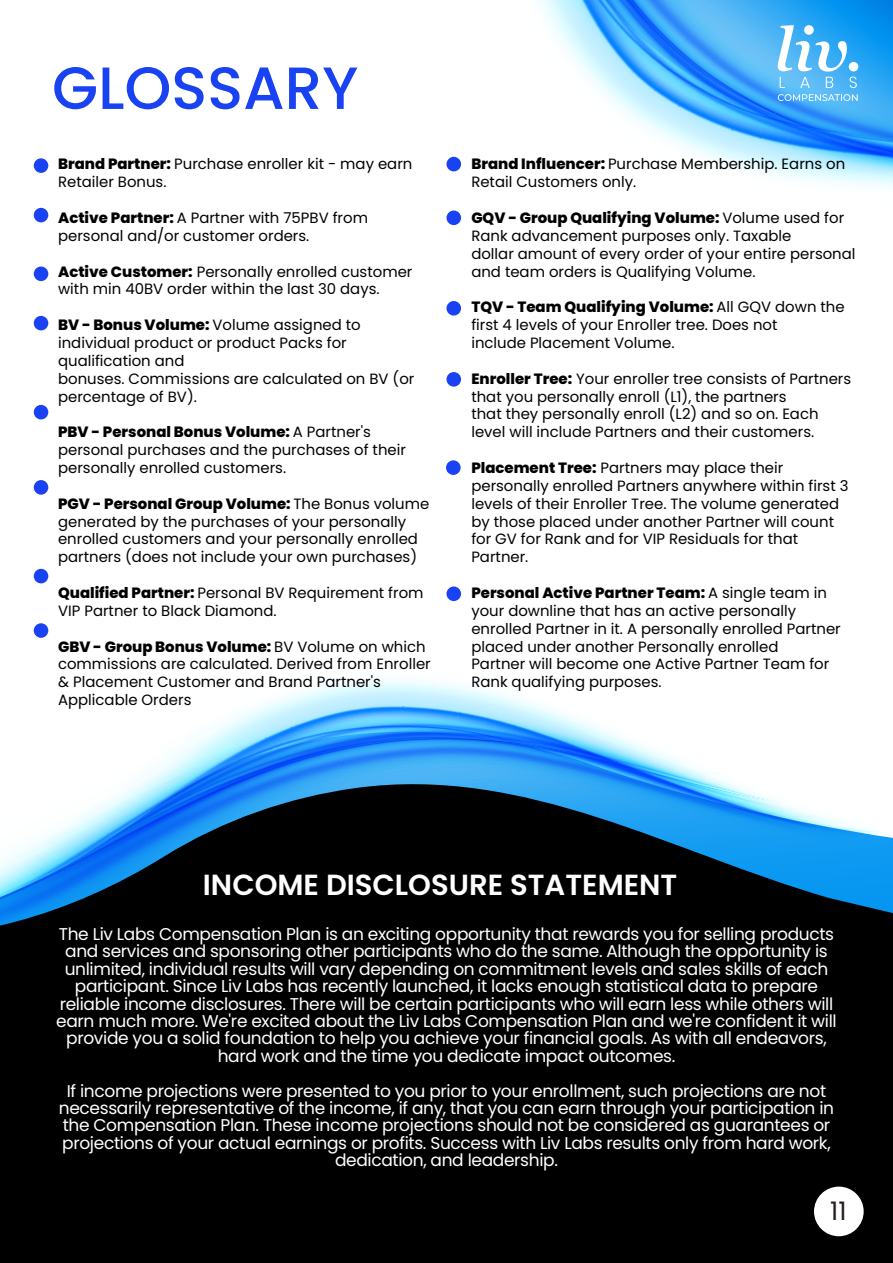
<style>
.page{position:relative;width:893px;height:1263px;background:#fff}
.page>*{position:absolute;margin:0;border:0;box-sizing:border-box;transform-origin:0 0}
.t1{font:500 59.55px "Poppins";color:#1942f2}
.t2{font:600 29.1px "Poppins";color:#fff}
.t3{font:25.5px "Poppins";color:#231f20}
.t4{font:16.95px/17.4px "Poppins";letter-spacing:-.02em;color:#fff;text-align:center}
.t5{font:14.85px/17.9px "Poppins";color:#000}
.s1{font-weight:800}
</style>
<div class="page">
<svg style="left:447px;top:178px;width:446px;height:48px"></svg>
<svg style="left:447px;top:0;width:446px;height:178px"></svg>
<div style="left:0;top:837px;width:893px;height:426px;background:#000"></div>
<svg style="left:292px;top:679px;width:213px;height:16px"></svg>
<svg style="left:0;top:695px;width:875px;height:319px;background:#131414"></svg>
<svg style="left:0;top:700px;width:892px;height:256px"></svg>
<svg style="left:0;top:704px;width:614px;height:248px"></svg>
<svg style="left:0;top:724px;width:694px;height:210px;background:#395e7d"></svg>
<div style="left:814px;top:1186px;width:50px;height:50px;background:#fff;border-radius:50%"></div>
<svg style="left:605px;top:0;width:288px;height:143px;background:#56b3f9"></svg>
<div style="left:34px;top:158px;width:14px;height:15px;background:#1942f2;border-radius:50%"></div>
<div style="left:34px;top:208px;width:14px;height:14px;background:#1942f2;border-radius:50%"></div>
<div style="left:34px;top:266px;width:14px;height:15px;background:#1942f2;border-radius:50%"></div>
<div style="left:34px;top:316px;width:14px;height:14px;background:#1942f2;border-radius:50%"></div>
<div style="left:34px;top:405px;width:14px;height:14px;background:#1942f2;border-radius:50%"></div>
<div style="left:34px;top:480px;width:14px;height:15px;background:#1942f2;border-radius:50%"></div>
<div style="left:34px;top:569px;width:14px;height:14px;background:#1942f2;border-radius:50%"></div>
<div style="left:34px;top:623px;width:14px;height:15px;background:#1942f2;border-radius:50%"></div>
<div style="left:446px;top:211px;width:15px;height:14px;background:#1942f2;border-radius:50%"></div>
<div style="left:446px;top:157px;width:15px;height:14px;background:#1942f2;border-radius:50%"></div>
<div style="left:446px;top:301px;width:15px;height:15px;background:#1942f2;border-radius:50%"></div>
<div style="left:446px;top:372px;width:15px;height:15px;background:#1942f2;border-radius:50%"></div>
<div style="left:446px;top:460px;width:15px;height:15px;background:#1942f2;border-radius:50%"></div>
<div style="left:446px;top:586px;width:15px;height:15px;background:#1942f2;border-radius:50%"></div>
<h1 class="t1" style="left:52px;top:54px;width:308px">GLOSSARY</h1>
<p class="t5" style="left:58px;top:155px;width:356px"><span class="s1">Brand Partner:</span> Purchase enroller kit - may earn<br>Retailer Bonus.</p>
<p class="t5" style="left:58px;top:209px;width:311px"><span class="s1">Active Partner:</span> A Partner with 75PBV from personal and/or customer orders.</p>
<p class="t5" style="left:58px;top:262px;width:356px"><span class="s1">Active Customer:</span> Personally enrolled customer with min 40BV order within the last 30 days.</p>
<p class="t5" style="left:58px;top:316px;width:358px"><span class="s1">BV - Bonus Volume:</span> Volume assigned to individual product or product Packs for qualification and<br>bonuses. Commissions are calculated on BV (or percentage of BV).</p>
<p class="t5" style="left:58px;top:423px;width:349px"><span class="s1">PBV - Personal Bonus Volume:</span> A Partner's personal purchases and the purchases of their personally enrolled customers.</p>
<p class="t5" style="left:58px;top:495px;width:373px"><span class="s1">PGV - Personal Group Volume:</span> The Bonus volume generated by the purchases of your personally enrolled customers and your personally enrolled partners (does not include your own purchases)</p>
<p class="t5" style="left:58px;top:584px;width:367px"><span class="s1">Qualified Partner:</span> Personal BV Requirement from<br>VIP Partner to Black Diamond.</p>
<p class="t5" style="left:58px;top:637px;width:374px"><span class="s1">GBV - Group Bonus Volume:</span> BV Volume on which commissions are calculated. Derived from Enroller &amp; Placement Customer and Brand Partner's Applicable Orders</p>
<p class="t5" style="left:471px;top:155px;width:375px"><span class="s1">Brand Influencer:</span> Purchase Membership. Earns on<br>Retail Customers only.</p>
<p class="t5" style="left:471px;top:209px;width:386px"><span class="s1">GQV - Group Qualifying Volume:</span> Volume used for Rank advancement purposes only. Taxable<br>dollar amount of every order of your entire personal and team orders is Qualifying Volume.</p>
<p class="t5" style="left:471px;top:298px;width:375px"><span class="s1">TQV - Team Qualifying Volume:</span> All GQV down the first 4 levels of your Enroller tree. Does not<br>include Placement Volume.</p>
<p class="t5" style="left:471px;top:370px;width:381px"><span class="s1">Enroller Tree:</span> Your enroller tree consists of Partners that you personally enroll (L1), the partners<br>that they personally enroll (L2) and so on. Each level will include Partners and their customers.</p>
<p class="t5" style="left:471px;top:459px;width:379px"><span class="s1">Placement Tree:</span> Partners may place their personally enrolled Partners anywhere within first 3 levels of their Enroller Tree. The volume generated by those placed under another Partner will count for GV for Rank and for VIP Residuals for that Partner.</p>
<p class="t5" style="left:471px;top:584px;width:371px"><span class="s1">Personal Active Partner Team:</span> A single team in your downline that has an active personally enrolled Partner in it. A personally enrolled Partner placed under another Personally enrolled<br>Partner will become one Active Partner Team for Rank qualifying purposes.</p>
<h2 class="t2" style="left:203px;top:867px;width:476px">INCOME DISCLOSURE STATEMENT</h2>
<p class="t4" style="left:56px;top:925px;width:782px">The Liv Labs Compensation Plan is an exciting opportunity that rewards you for selling products and services and sponsoring other participants who do the same. Although the opportunity is unlimited, individual results will vary depending on commitment levels and sales skills of each participant. Since Liv Labs has recently launched, it lacks enough statistical data to prepare reliable income disclosures. There will be certain participants who will earn less while others will earn much more. We're excited about the Liv Labs Compensation Plan and we're confident it will provide you a solid foundation to help you achieve your financial goals. As with all endeavors, hard work and the time you dedicate impact outcomes.</p>
<p class="t4" style="left:59px;top:1082px;width:777px">If income projections were presented to you prior to your enrollment, such projections are not necessarily representative of the income, if any, that you can earn through your participation in the Compensation Plan. These income projections should not be considered as guarantees or projections of your actual earnings or profits. Success with Liv Labs results only from hard work, dedication, and leadership.</p>
<h3 class="t3" style="left:830px;top:1196px;width:18px">11</h3>
</div>
